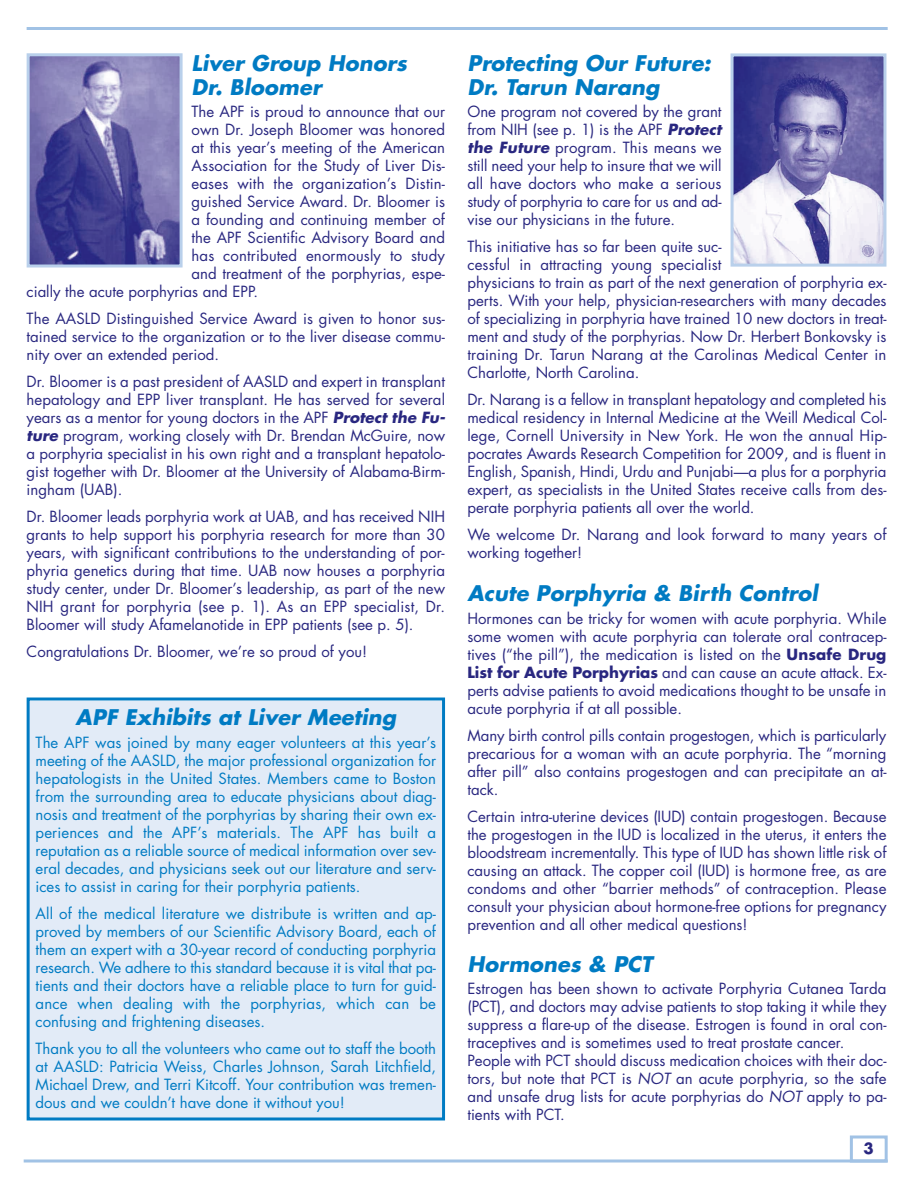
<style>
.page{position:relative;width:918px;height:1188px;background:#fff}
.page>*{position:absolute;margin:0;border:0;box-sizing:border-box;transform-origin:0 0}
.t1{font:italic 700 21px/24px "Futura";letter-spacing:.005em;color:#007bc3}
.t2{font:15px/18px "Futura";color:#292780;text-align:justify}
.t3{font:15px/18px "Futura";color:#007bc3;text-align:justify}
.t4{font:700 15px "Futura";color:#292780}
.s1{font-weight:700;font-style:italic}
.s2{font-weight:700}
.s3{font-style:italic}
</style>
<div class="page">
<div style="left:30px;top:701px;width:412px;height:416px;background:#e2ebf7"></div>
<div style="left:27px;top:698px;width:418px;height:422px;border:3px solid #007bc3"></div>
<hr style="left:27px;top:27px;width:861px;height:3px;background:#a1c2e5">
<hr style="left:24px;top:1160px;width:864px;height:2px;background:#a1c2e5">
<div style="left:850px;top:1136px;width:38px;height:26px;border:3px solid #a1c2e5"></div>
<img style="left:735px;top:57px;width:147px;height:206px">
<div style="left:731px;top:53px;width:155px;height:214px;border:3px solid #b9d0eb"></div>
<img style="left:31px;top:57px;width:148px;height:207px">
<div style="left:27px;top:53px;width:156px;height:215px;border:3px solid #b9d0eb"></div>
<h1 class="t1" style="left:192px;top:53px;width:217px">Liver Group Honors<br>Dr. Bloomer</h1>
<p class="t2" style="left:192px;top:104px;width:255px">The APF is proud to announce that our</p>
<p class="t2" style="left:192px;top:122px;width:255px">own Dr. Joseph Bloomer was honored</p>
<p class="t2" style="left:192px;top:140px;width:255px">at this year’s meeting of the American</p>
<p class="t2" style="left:192px;top:158px;width:255px">Association for the Study of Liver Dis-</p>
<p class="t2" style="left:192px;top:176px;width:255px">eases with the organization’s Distin-</p>
<p class="t2" style="left:192px;top:194px;width:255px">guished Service Award. Dr. Bloomer is</p>
<p class="t2" style="left:192px;top:212px;width:255px">a founding and continuing member of</p>
<p class="t2" style="left:192px;top:230px;width:255px">the APF Scientific Advisory Board and</p>
<p class="t2" style="left:192px;top:248px;width:255px">has contributed enormously to study</p>
<p class="t2" style="left:192px;top:266px;width:255px">and treatment of the porphyrias, espe-</p>
<p class="t2" style="left:27px;top:284px;width:233px">cially the acute porphyrias and EPP.</p>
<p class="t2" style="left:27px;top:311px;width:420px">The AASLD Distinguished Service Award is given to honor sus&shy;tained service to the organization or to the liver disease commu&shy;nity over an extended period.</p>
<p class="t2" style="left:27px;top:374px;width:420px">Dr. Bloomer is a past president of AASLD and expert in transplant hepatology and EPP liver transplant. He has served for several years as a mentor for young doctors in the APF <span class="s1">Protect the Fu&shy;ture</span> program, working closely with Dr. Brendan McGuire, now a porphyria specialist in his own right and a transplant hepatolo&shy;gist together with Dr. Bloomer at the University of Alabama-Birm&shy;ingham (UAB).</p>
<p class="t2" style="left:27px;top:509px;width:420px">Dr. Bloomer leads porphyria work at UAB, and has received NIH grants to help support his porphyria research for more than 30 years, with significant contributions to the understanding of por&shy;phyria genetics during that time. UAB now houses a porphyria study center, under Dr. Bloomer’s leadership, as part of the new NIH grant for porphyria (see p. 1). As an EPP specialist, Dr.<br>Bloomer will study Afamelanotide in EPP patients (see p. 5).</p>
<p class="t2" style="left:27px;top:644px;width:342px">Congratulations Dr. Bloomer, we’re so proud of you!</p>
<h1 class="t1" style="left:76px;top:707px;width:322px">APF Exhibits at Liver Meeting</h1>
<p class="t3" style="left:36px;top:734px;width:402px">The APF was joined by many eager volunteers at this year’s meeting of the AASLD, the major professional organization for hepatologists in the United States. Members came to Boston from the surrounding area to educate physicians about diag&shy;nosis and treatment of the porphyrias by sharing their own ex&shy;periences and the APF’s materials. The APF has built a reputation as a reliable source of medical information over sev&shy;eral decades, and physicians seek out our literature and serv&shy;ices to assist in caring for their porphyria patients.</p>
<p class="t3" style="left:36px;top:905px;width:402px">All of the medical literature we distribute is written and ap&shy;proved by members of our Scientific Advisory Board, each of them an expert with a 30-year record of conducting porphyria research. We adhere to this standard because it is vital that pa&shy;tients and their doctors have a reliable place to turn for guid&shy;ance when dealing with the porphyrias, which can be confusing and frightening diseases.</p>
<p class="t3" style="left:36px;top:1040px;width:402px">Thank you to all the volunteers who came out to staff the booth at AASLD: Patricia Weiss, Charles Johnson, Sarah Litchfield, Michael Drew, and Terri Kitcoff. Your contribution was tremen&shy;dous and we couldn’t have done it without you!</p>
<h1 class="t1" style="left:467px;top:53px;width:245px">Protecting Our Future:<br>Dr. Tarun Narang</h1>
<p class="t2" style="left:467px;top:104px;width:256px">One program not covered by the grant from NIH (see p. 1) is the APF <span class="s1">Protect the Future</span> program. This means we still need your help to insure that we will all have doctors who make a serious study of porphyria to care for us and ad&shy;vise our physicians in the future.</p>
<p class="t2" style="left:467px;top:239px;width:421px;text-align:left">This initiative has so far been quite suc-<br>cessful in attracting young specialist<br>physicians to train as part of the next generation of porphyria ex&shy;perts. With your help, physician-researchers with many decades of specializing in porphyria have trained 10 new doctors in treat&shy;ment and study of the porphyrias. Now Dr. Herbert Bonkovsky is training Dr. Tarun Narang at the Carolinas Medical Center in Charlotte, North Carolina.</p>
<p class="t2" style="left:467px;top:392px;width:421px">Dr. Narang is a fellow in transplant hepatology and completed his medical residency in Internal Medicine at the Weill Medical Col&shy;lege, Cornell University in New York. He won the annual Hip&shy;pocrates Awards Research Competition for 2009, and is fluent in English, Spanish, Hindi, Urdu and Punjabi—a plus for a porphyria expert, as specialists in the United States receive calls from des&shy;perate porphyria patients all over the world.</p>
<p class="t2" style="left:467px;top:527px;width:421px">We welcome Dr. Narang and look forward to many years of working together!</p>
<h1 class="t1" style="left:467px;top:583px;width:352px">Acute Porphyria &amp; Birth Control</h1>
<p class="t2" style="left:467px;top:611px;width:421px">Hormones can be tricky for women with acute porphyria. While some women with acute porphyria can tolerate oral contracep&shy;tives (“the pill”), the medication is listed on the <span class="s2">Unsafe Drug List for Acute Porphyrias</span> and can cause an acute attack. Ex&shy;perts advise patients to avoid medications thought to be unsafe in acute porphyria if at all possible.</p>
<p class="t2" style="left:467px;top:728px;width:421px">Many birth control pills contain progestogen, which is particularly precarious for a woman with an acute porphyria. The “morning after pill” also contains progestogen and can precipitate an at&shy;tack.</p>
<p class="t2" style="left:467px;top:809px;width:421px">Certain intra-uterine devices (IUD) contain progestogen. Because the progestogen in the IUD is localized in the uterus, it enters the bloodstream incrementally. This type of IUD has shown little risk of causing an attack. The copper coil (IUD) is hormone free, as are condoms and other “barrier methods” of contraception. Please consult your physician about hormone-free options for pregnancy prevention and all other medical questions!</p>
<h1 class="t1" style="left:467px;top:954px;width:187px">Hormones &amp; PCT</h1>
<p class="t2" style="left:467px;top:981px;width:421px;text-align:left">Estrogen has been shown to activate Porphyria Cutanea Tarda (PCT), and doctors may advise patients to stop taking it while they suppress a flare-up of the disease. Estrogen is found in oral con&shy;traceptives and is sometimes used to treat prostate cancer.<br>People with PCT should discuss medication choices with their doc&shy;tors, but note that PCT is <span class="s3">NOT</span> an acute porphyria, so the safe and unsafe drug lists for acute porphyrias do <span class="s3">NOT</span> apply to pa&shy;tients with PCT.</p>
<p class="t4" style="left:864px;top:1142px;width:12px">3</p>
</div>
